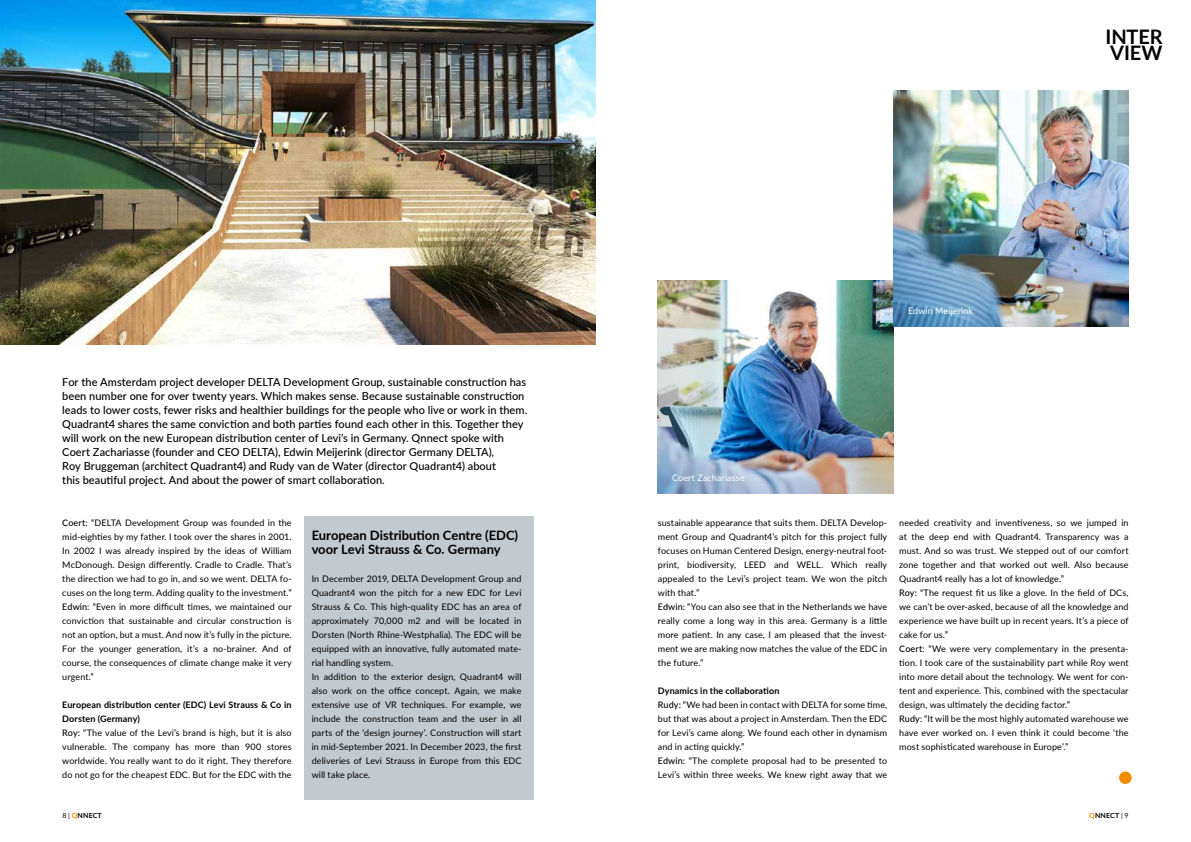
<style>
.page{position:relative;width:1191px;height:842px;background:#fff}
.page>*{position:absolute;margin:0;border:0;box-sizing:border-box;transform-origin:0 0}
.t1{font:700 20px/16px "Lato";letter-spacing:-.005em;color:#000}
.t2{font:700 13px/14px "Lato";color:#000}
.t3{font:500 11px/14px "Lato";letter-spacing:.005em;color:#000}
.t4{font:9px/14px "Lato";letter-spacing:.01em;color:#000}
.t5{font:9px "Lato";letter-spacing:.01em;color:#fff}
.t6{font:700 7px "Lato";letter-spacing:.02em;color:#000}
.s1{font-weight:500}
.s2{font-weight:700}
.s3{font-weight:400}
.s4{color:#f28c00}
</style>
<div class="page">
<div style="left:304px;top:516px;width:229px;height:283px;background:#c2cad0"></div>
<div style="left:1119px;top:771px;width:12px;height:13px;background:#f28c00;border-radius:50%"></div>
<img style="left:0;top:0;width:595px;height:344px">
<img style="left:658px;top:281px;width:235px;height:212px">
<img style="left:893px;top:90px;width:235px;height:236px">
<p class="t3" style="left:62px;top:375px;width:466px">For the Amsterdam project developer DELTA Development Group, sustainable construction has been number one for over twenty years. Which makes sense. Because sustainable construction leads to lower costs, fewer risks and healthier buildings for the people who live or work in them.<br>Quadrant4 shares the same conviction and both parties found each other in this. Together they will work on the new European distribution center of Levi’s in Germany. Qnnect spoke with Coert Zachariasse (founder and CEO DELTA), Edwin Meijerink (director Germany DELTA),<br>Roy Bruggeman (architect Quadrant4) and Rudy van de Water (director Quadrant4) about<br>this beautiful project. And about the power of smart collaboration.</p>
<p class="t4" style="left:62px;top:516px;width:231px;text-align:justify"><span class="s1">Coert:</span> “DELTA Development Group was founded in the mid-eighties by my father. I took over the shares in 2001.<br>In 2002 I was already inspired by the ideas of William McDonough. Design differently. Cradle to Cradle. That’s the direction we had to go in, and so we went. DELTA fo&shy;cuses on the long term. Adding quality to the investment.” <span class="s1">Edwin:</span> “Even in more difficult times, we maintained our conviction that sustainable and circular construction is not an option, but a must. And now it’s fully in the picture.<br>For the younger generation, it’s a no-brainer. And of course, the consequences of climate change make it very urgent.”</p>
<p class="t4" style="left:62px;top:698px;width:231px"><span class="s2">European distribution center (EDC) Levi Strauss &amp; Co in Dorsten (Germany)<br></span><span class="s1">Roy:</span> “The value of the Levi’s brand is high, but it is also vulnerable. The company has more than 900 stores worldwide. You really want to do it right. They therefore do not go for the cheapest EDC. But for the EDC with the</p>
<h2 class="t2" style="left:312px;top:528px;width:208px">European Distribution Centre (EDC) voor Levi Strauss &amp; Co. Germany</h2>
<p class="t4" style="left:312px;top:572px;width:211px">In December 2019, DELTA Development Group and Quadrant4 won the pitch for a new EDC for Levi Strauss &amp; Co. This high-quality EDC has an area of approximately 70,000 m2 and will be located in Dorsten (North Rhine-Westphalia). The EDC will be equipped with an innovative, fully automated mate&shy;rial handling system.<br>In addition to the exterior design, Quadrant4 will also work on the office concept. Again, we make extensive use of VR techniques. For example, we include the construction team and the user in all parts of the ‘design journey’. Construction will start in mid-September 2021. In December 2023, the first deliveries of Levi Strauss in Europe from this EDC will take place.</p>
<h1 class="t1" style="left:1105px;top:29px;width:58px">INTER<br>VIEW</h1>
<p class="t5" style="left:908px;top:305px;width:66px">Edwin Meijerink</p>
<p class="t5" style="left:672px;top:472px;width:74px">Coert Zachariasse</p>
<p class="t4" style="left:658px;top:516px;width:231px">sustainable appearance that suits them. DELTA Develop&shy;ment Group and Quadrant4’s pitch for this project fully focuses on Human Centered Design, energy-neutral foot&shy;print, biodiversity, LEED and WELL. Which really appealed to the Levi’s project team. We won the pitch with that.”<br><span class="s1">Edwin:</span> “You can also see that in the Netherlands we have really come a long way in this area. Germany is a little more patient. In any case, I am pleased that the invest&shy;ment we are making now matches the value of the EDC in the future.”</p>
<p class="t4" style="left:658px;top:684px;width:231px"><span class="s2">Dynamics in the collaboration<br></span><span class="s1">Rudy:</span> “We had been in contact with DELTA for some time, but that was about a project in Amsterdam. Then the EDC for Levi’s came along. We found each other in dynamism and in acting quickly.”<br><span class="s1">Edwin:</span> “The complete proposal had to be presented to Levi’s within three weeks. We knew right away that we</p>
<p class="t4" style="left:899px;top:516px;width:231px">needed creativity and inventiveness, so we jumped in at the deep end with Quadrant4. Transparency was a must. And so was trust. We stepped out of our comfort zone together and that worked out well. Also because Quadrant4 really has a lot of knowledge.”<br><span class="s1">Roy:</span> “The request fit us like a glove. In the field of DCs, we can’t be over-asked, because of all the knowledge and experience we have built up in recent years. It’s a piece of cake for us.”<br><span class="s1">Coert:</span> “We were very complementary in the presenta&shy;tion. I took care of the sustainability part while Roy went into more detail about the technology. We went for con&shy;tent and experience. This, combined with the spectacular design, was ultimately the deciding factor.”<br><span class="s1">Rudy:</span> “It will be the most highly automated warehouse we have ever worked on. I even think it could become ‘the most sophisticated warehouse in Europe’.”</p>
<p class="t6" style="left:62px;top:811px;width:41px"><span class="s3">8 |</span> <span class="s4">Q</span>NNECT</p>
<p class="t6" style="left:1089px;top:811px;width:41px"><span class="s4">Q</span>NNECT <span class="s3">| 9</span></p>
</div>
